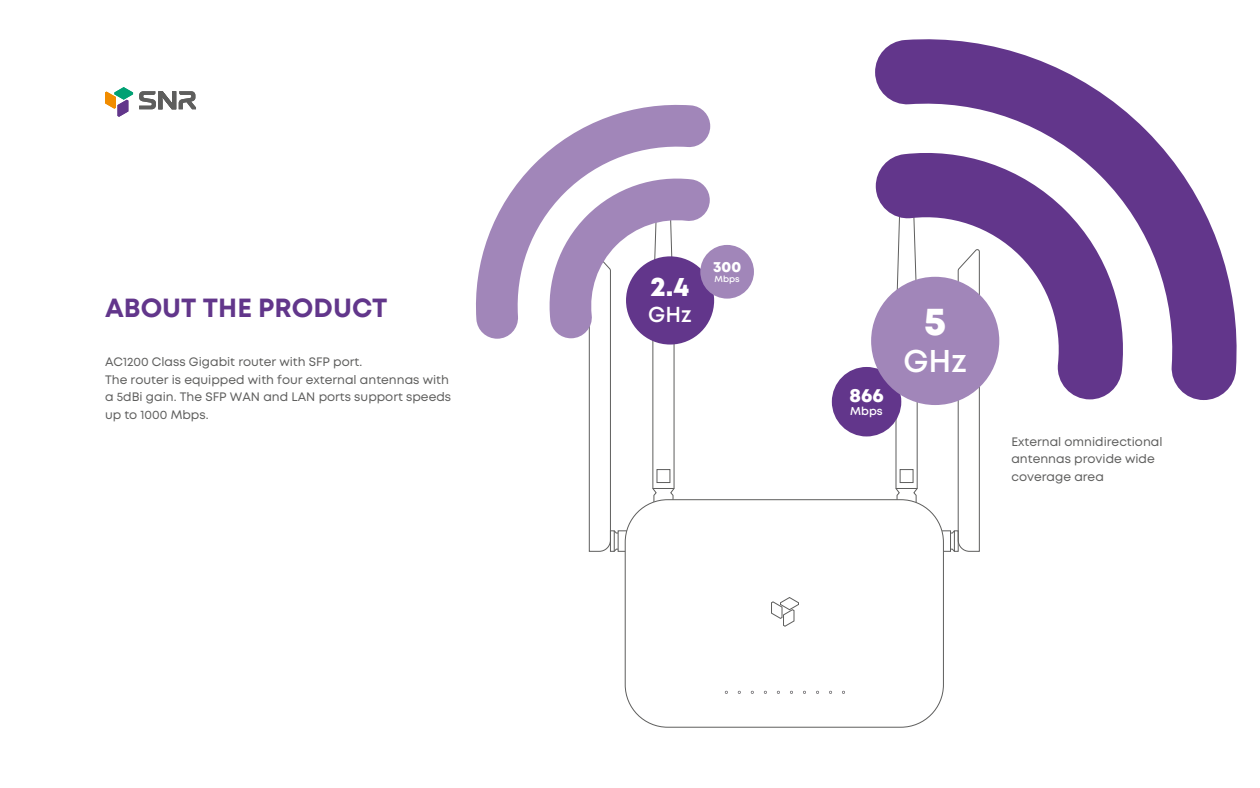
<style>
.page{position:relative;width:1260px;height:788px;background:#fff}
.page>*{position:absolute;margin:0;border:0;box-sizing:border-box;transform-origin:0 0}
.t1{font:800 39.38px "Mont";color:#fff}
.t2{font:600 31.41px "Mont";color:#fff}
.t3{font:800 27.04px "Mont";color:#fff}
.t4{font:700 26.25px "Mont";color:#62368b}
.t5{font:600 21.61px "Mont";color:#fff}
.t6{font:800 19.25px "Mont";color:#fff}
.t7{font:800 14.88px "Mont";color:#fff}
.t8{font:12.25px/17.5px "Mont";color:#5e5e5d}
.t9{font:600 11.38px "Mont";color:#fff}
.t10{font:600 8.75px "Mont";color:#fff}
</style>
<div class="page">
<svg style="left:771px;top:597px;width:28px;height:30px"></svg>
<svg style="left:941px;top:400px;width:39px;height:152px"></svg>
<div style="left:625px;top:499px;width:319px;height:228px;border:1px solid #5e5e5d;border-radius:43px"></div>
<svg style="left:895px;top:400px;width:23px;height:103px"></svg>
<svg style="left:875px;top:39px;width:362px;height:361px"></svg>
<svg style="left:588px;top:339px;width:122px;height:213px"></svg>
<svg style="left:476px;top:104px;width:234px;height:235px"></svg>
<div style="left:832px;top:367px;width:69px;height:69px;background:#62368b;border-radius:50%"></div>
<div style="left:626px;top:256px;width:88px;height:88px;background:#62368b;border-radius:50%"></div>
<div style="left:871px;top:277px;width:128px;height:128px;background:#a186b9;border-radius:50%"></div>
<div style="left:700px;top:245px;width:54px;height:53px;background:#a186b9;border-radius:50%"></div>
<svg style="left:139px;top:91px;width:57px;height:18px"></svg>
<svg style="left:105px;top:87px;width:28px;height:30px"></svg>
<h3 class="t4" style="left:105px;top:291px;width:284px">ABOUT THE PRODUCT</h3>
<p class="t8" style="left:105px;top:353px;width:348px">AC1200 Class Gigabit router with SFP port.<br>The router is equipped with four external antennas with a 5dBi gain. The SFP WAN and LAN ports support speeds up to 1000 Mbps.</p>
<p class="t7" style="left:713px;top:257px;width:30px">300</p>
<p class="t10" style="left:715px;top:273px;width:27px">Mbps</p>
<h3 class="t3" style="left:651px;top:269px;width:40px">2.4</h3>
<h3 class="t5" style="left:648px;top:300px;width:45px">GHz</h3>
<h1 class="t1" style="left:924px;top:295px;width:24px">5</h1>
<h2 class="t2" style="left:904px;top:341px;width:65px">GHz</h2>
<h3 class="t6" style="left:850px;top:382px;width:35px">866</h3>
<p class="t9" style="left:850px;top:404px;width:34px">Mbps</p>
<p class="t8" style="left:1011px;top:432px;width:153px">External omnidirectional antennas provide wide coverage area</p>
</div>
